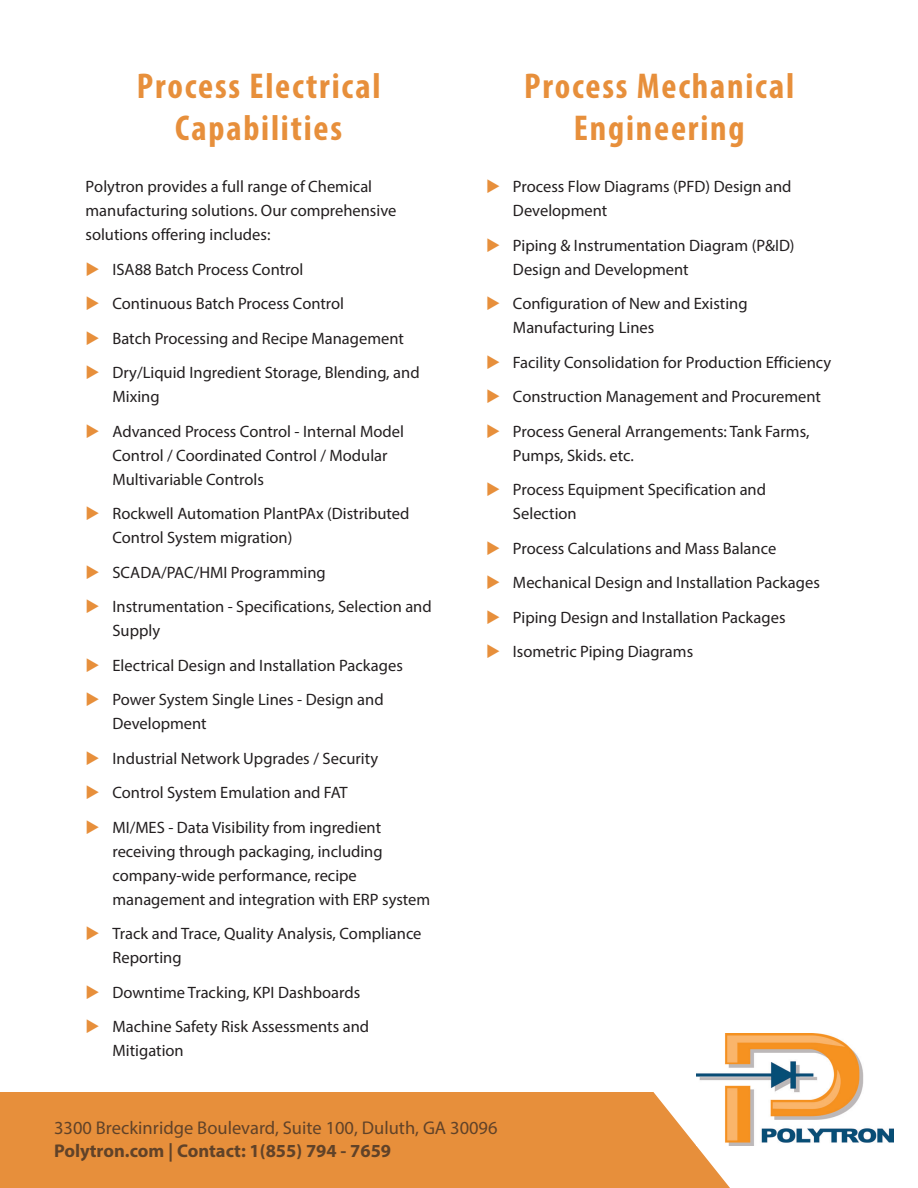
<style>
.page{position:relative;width:918px;height:1188px;background:#fff}
.page>*{position:absolute;margin:0;border:0;box-sizing:border-box;transform-origin:0 0}
.t1{font:700 condensed 36px "Myriad Pro";letter-spacing:.05em;color:#e78f3b}
.t2{font:18.45px "Myriad Pro";color:#231f20}
.t3{font:700 18.45px "Myriad Pro";color:#231f20}
.t4{font:16.5px/24px "Myriad Pro";color:#231f20}
</style>
<div class="page">
<div style="left:0;top:1092px;width:573px;height:96px;background:#e78f3b"></div>
<svg style="left:573px;top:1092px;width:161px;height:96px"></svg>
<img style="left:697px;top:1033px;width:196px;height:112px">
<p class="t1" style="left:137px;top:64px;width:245px">Process Electrical</p>
<p class="t1" style="left:175px;top:106px;width:168px">Capabilities</p>
<p class="t4" style="left:86px;top:175px;width:312px">Polytron provides a full range of Chemical manufacturing solutions. Our comprehensive solutions offering includes:</p>
<p class="t4" style="left:112px;top:257px;width:192px">ISA88 Batch Process Control</p>
<p class="t4" style="left:112px;top:292px;width:233px">Continuous Batch Process Control</p>
<p class="t4" style="left:112px;top:326px;width:293px">Batch Processing and Recipe Management</p>
<p class="t4" style="left:112px;top:361px;width:309px">Dry/Liquid Ingredient Storage, Blending, and<br>Mixing</p>
<p class="t4" style="left:112px;top:419px;width:293px">Advanced Process Control - Internal Model<br>Control / Coordinated Control / Modular<br>Multivariable Controls</p>
<p class="t4" style="left:112px;top:502px;width:298px">Rockwell Automation PlantPAx (Distributed<br>Control System migration)</p>
<p class="t4" style="left:112px;top:560px;width:215px">SCADA/PAC/HMI Programming</p>
<p class="t4" style="left:112px;top:595px;width:321px">Instrumentation - Specifications, Selection and<br>Supply</p>
<p class="t4" style="left:112px;top:653px;width:292px">Electrical Design and Installation Packages</p>
<p class="t4" style="left:112px;top:688px;width:273px">Power System Single Lines - Design and<br>Development</p>
<p class="t4" style="left:112px;top:746px;width:267px">Industrial Network Upgrades / Security</p>
<p class="t4" style="left:112px;top:781px;width:237px">Control System Emulation and FAT</p>
<p class="t4" style="left:112px;top:815px;width:319px">MI/MES - Data Visibility from ingredient receiving through packaging, including company-wide performance, recipe management and integration with ERP system</p>
<p class="t4" style="left:112px;top:922px;width:311px">Track and Trace, Quality Analysis, Compliance<br>Reporting</p>
<p class="t4" style="left:112px;top:980px;width:249px">Downtime Tracking, KPI Dashboards</p>
<p class="t4" style="left:112px;top:1015px;width:258px">Machine Safety Risk Assessments and<br>Mitigation</p>
<p class="t1" style="left:524px;top:64px;width:272px">Process Mechanical</p>
<p class="t1" style="left:574px;top:106px;width:172px">Engineering</p>
<p class="t4" style="left:513px;top:175px;width:280px">Process Flow Diagrams (PFD) Design and<br>Development</p>
<p class="t4" style="left:513px;top:233px;width:283px">Piping &amp; Instrumentation Diagram (P&amp;ID)<br>Design and Development</p>
<p class="t4" style="left:513px;top:292px;width:236px">Configuration of New and Existing<br>Manufacturing Lines</p>
<p class="t4" style="left:513px;top:350px;width:320px">Facility Consolidation for Production Efficiency</p>
<p class="t4" style="left:513px;top:385px;width:310px">Construction Management and Procurement</p>
<p class="t4" style="left:513px;top:419px;width:298px">Process General Arrangements: Tank Farms,<br>Pumps, Skids. etc.</p>
<p class="t4" style="left:513px;top:478px;width:255px">Process Equipment Specification and<br>Selection</p>
<p class="t4" style="left:513px;top:536px;width:265px">Process Calculations and Mass Balance</p>
<p class="t4" style="left:513px;top:571px;width:308px">Mechanical Design and Installation Packages</p>
<p class="t4" style="left:513px;top:605px;width:274px">Piping Design and Installation Packages</p>
<p class="t4" style="left:513px;top:640px;width:182px">Isometric Piping Diagrams</p>
<p class="t2" style="left:54px;top:1116px;width:445px">3300 Breckinridge Boulevard, Suite 100, Duluth, GA 30096</p>
<p class="t3" style="left:54px;top:1139px;width:339px">Polytron.com | Contact: 1(855) 794 - 7659</p>
</div>
